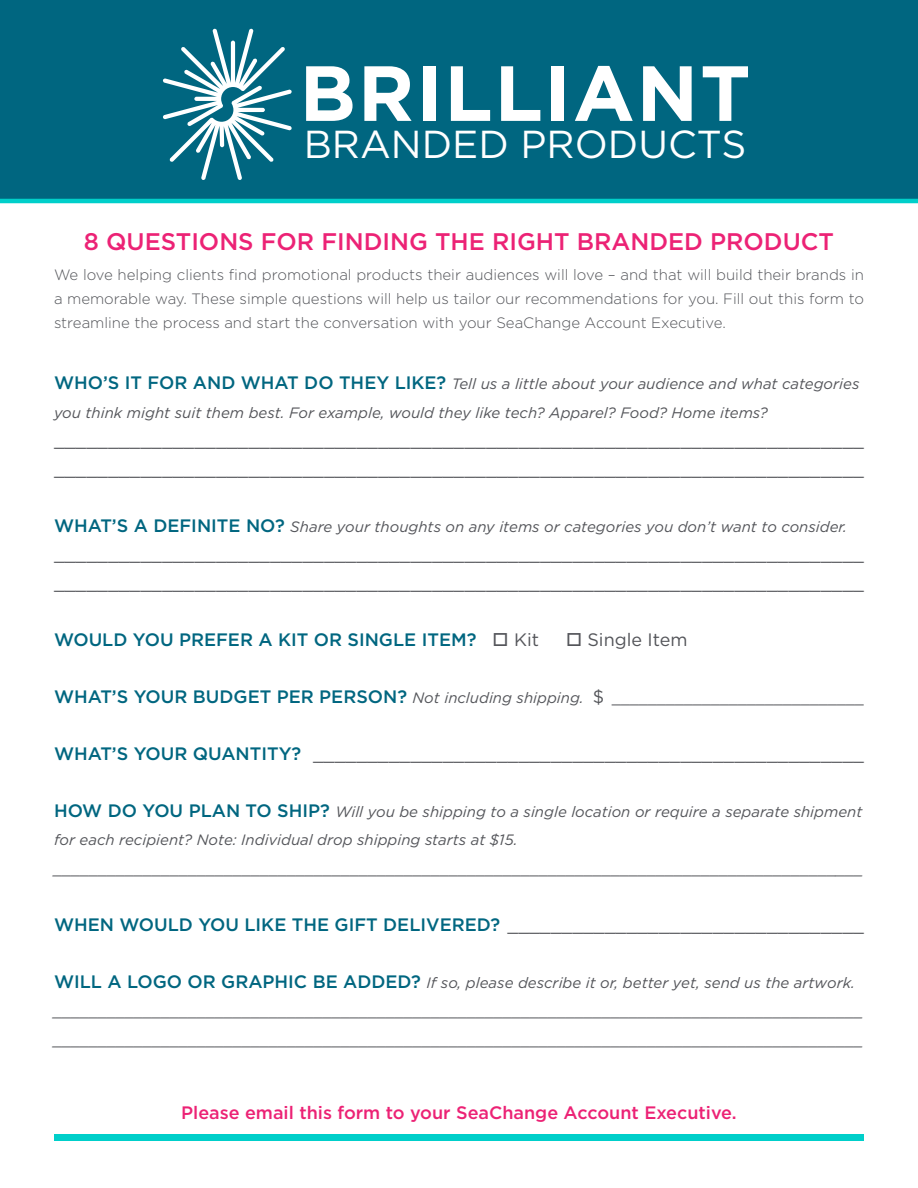
<style>
.page{position:relative;width:918px;height:1188px;background:#fff}
.page>*{position:absolute;margin:0;border:0;box-sizing:border-box;transform-origin:0 0}
.t1{font:700 78px "Gotham";letter-spacing:.025em;color:#fff}
.t2{font:39px "Gotham";color:#fff}
.t3{font:500 24px "Gotham";color:#ec2275}
.t4{font:18px "Gotham";color:#54555a}
.t5{font:500 18px "Gotham";color:#006680}
.t6{font:500 18px "Gotham";color:#ec2275}
.t7{font:italic 15px/28.5px "Gotham";color:#54555a}
.t8{font:300 15px/24px "Gotham";color:#54555a;text-align:justify}
.t9{font:15px "Gotham";color:#54555a}
.s1{font-weight:500;font-style:normal;font-size:18px;color:#006680}
.s2{color:#54555a}
.s3{font-weight:400;color:#54555a}
.s4{font-weight:500;font-size:18px;color:#006680}
.s5{font-style:italic}
.s6{font-size:18px}
.s7{font-weight:500;color:#006680}
</style>
<div class="page">
<div style="left:0;top:0;width:918px;height:203px;background:#006680"></div>
<div style="left:54px;top:1134px;width:810px;height:7px;background:#00cfca"></div>
<svg style="left:163px;top:29px;width:129px;height:151px"></svg>
<p class="t1" style="left:300px;top:42px;width:453px">BRILLIANT</p>
<p class="t2" style="left:304px;top:120px;width:444px">BRANDED PRODUCTS</p>
<p class="t3" style="left:84px;top:226px;width:752px">8 QUESTIONS FOR FINDING THE RIGHT BRANDED PRODUCT</p>
<p class="t8" style="left:54px;top:262px;width:812px">We love helping clients find promotional products their audiences will love – and that will build their brands in a memorable way. These simple questions will help us tailor our recommendations for you. Fill out this form to streamline the process and start the conversation with your SeaChange Account Executive.</p>
<p class="t7" style="left:54px;top:369px;width:807px"><span class="s1">WHO’S IT FOR AND WHAT DO THEY LIKE?</span> Tell us a little about your audience and what categories you think might suit them best. For example, would they like tech? Apparel? Food? Home items?</p>
<p class="t4" style="left:54px;top:428px;width:811px">___________________________________________________________________________</p>
<p class="t4" style="left:54px;top:457px;width:811px">___________________________________________________________________________</p>
<p class="t7" style="left:54px;top:512px;width:795px"><span class="s1">WHAT’S A DEFINITE NO?</span> Share your thoughts on any items or categories you don’t want to consider.</p>
<p class="t4" style="left:54px;top:542px;width:811px">___________________________________________________________________________</p>
<p class="t4" style="left:54px;top:571px;width:811px">___________________________________________________________________________</p>
<p class="t5" style="left:54px;top:627px;width:487px">WOULD YOU PREFER A KIT OR SINGLE ITEM? <span class="s2">□</span> <span class="s3">Kit</span></p>
<p class="t4" style="left:566px;top:628px;width:123px">□ Single Item</p>
<p class="t9" style="left:54px;top:688px;width:811px"><span class="s4">WHAT’S YOUR BUDGET PER PERSON?</span> <span class="s5">Not including shipping.</span> <span class="s6">$</span> ____________________________</p>
<p class="t4" style="left:54px;top:742px;width:811px"><span class="s7">WHAT’S YOUR QUANTITY?</span> ___________________________________________________</p>
<p class="t7" style="left:54px;top:797px;width:810px"><span class="s1">HOW DO YOU PLAN TO SHIP?</span> Will you be shipping to a single location or require a separate shipment for each recipient? Note: Individual drop shipping starts at $15.</p>
<p class="t7" style="left:54px;top:854px;width:811px">__________________________________________________________________________________________</p>
<p class="t5" style="left:54px;top:912px;width:811px">WHEN WOULD YOU LIKE THE GIFT DELIVERED? <span class="s3">_________________________________</span></p>
<p class="t7" style="left:54px;top:968px;width:803px"><span class="s1">WILL A LOGO OR GRAPHIC BE ADDED?</span> If so, please describe it or, better yet, send us the artwork.</p>
<p class="t7" style="left:54px;top:996px;width:811px">__________________________________________________________________________________________ __________________________________________________________________________________________</p>
<p class="t6" style="left:181px;top:1101px;width:557px">Please email this form to your SeaChange Account Executive.</p>
</div>
